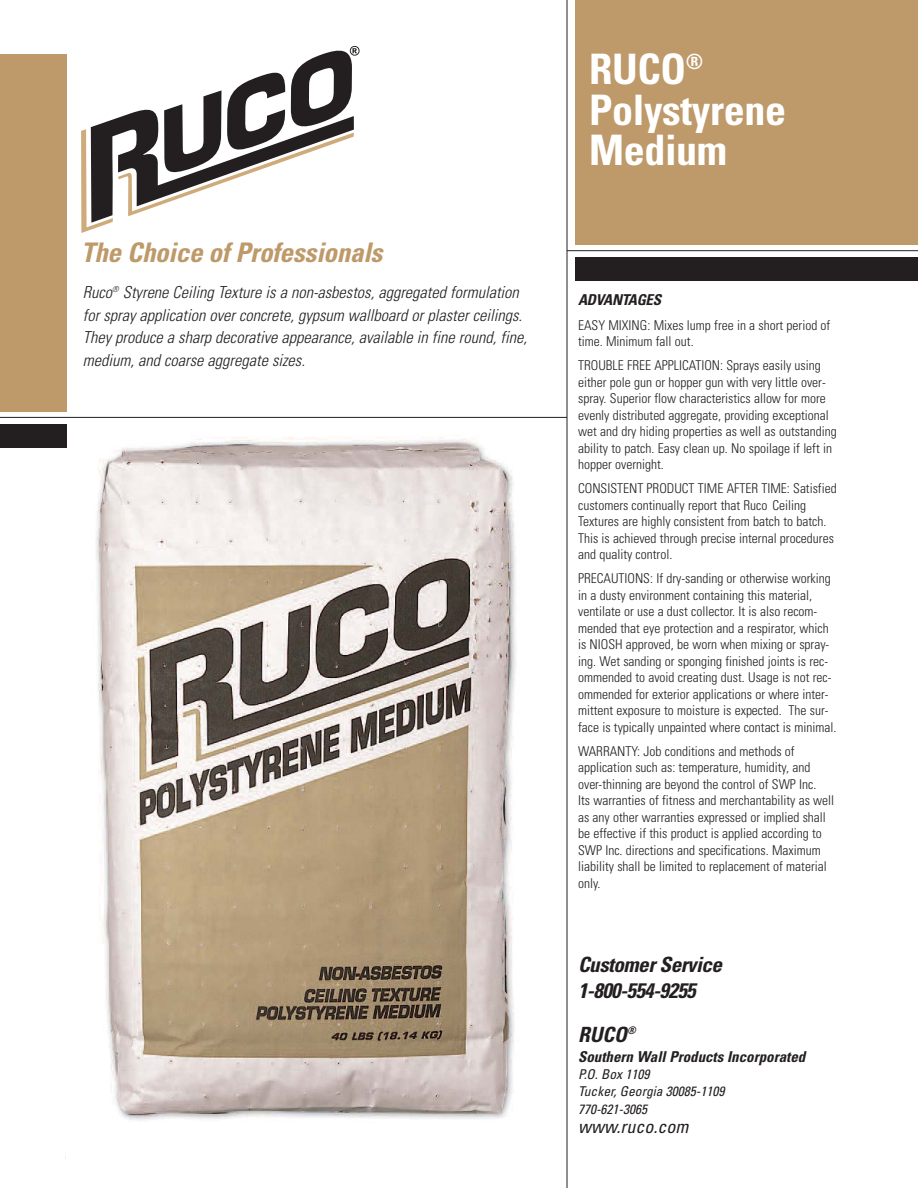
<style>
.page{position:relative;width:918px;height:1188px;background:#fff}
.page>*{position:absolute;margin:0;border:0;box-sizing:border-box;transform-origin:0 0}
.t1{font:700 condensed 42px/40.5px "Univers";letter-spacing:-.01em;color:#fff}
.t2{font:italic 700 condensed 27px "Univers";letter-spacing:-.01em;color:#be9969}
.t3{font:italic 700 condensed 21px/25.5px "Univers";letter-spacing:-.02em;color:#231f20}
.t4{font:italic condensed 18px "Univers";color:#231f20}
.t5{font:italic 300 condensed 16.5px/22.5px "Univers";color:#231f20}
.t6{font:italic 700 condensed 15px "Univers";color:#231f20}
.t7{font:italic 700 condensed 15px "Univers";letter-spacing:-.02em;color:#231f20}
.t8{font:300 condensed 13.5px/16.5px "Univers";color:#231f20}
.t9{font:italic condensed 13.5px/16.2px "Univers";color:#231f20}
</style>
<div class="page">
<hr style="left:567px;top:250px;width:351px;height:1px;background:#231f20">
<div style="left:575px;top:258px;width:343px;height:23px;background:#231f20"></div>
<div style="left:576px;top:0;width:342px;height:244px;background:#be9969"></div>
<img style="left:66px;top:425px;width:450px;height:696px">
<hr style="left:0;top:417px;width:567px;height:1px;background:#231f20">
<hr style="left:567px;top:0;width:1px;height:1188px;background:#231f20">
<svg style="left:81px;top:46px;width:279px;height:187px"></svg>
<div style="left:0;top:424px;width:66px;height:24px;background:#231f20"></div>
<div style="left:0;top:54px;width:66px;height:357px;background:#be9969"></div>
<h2 class="t2" style="left:81px;top:243px;width:303px">The Choice of Professionals</h2>
<p class="t5" style="left:83px;top:283px;width:446px">Ruco<sup>®</sup> Styrene Ceiling Texture is a non-asbestos, aggregated formulation for spray application over concrete, gypsum wallboard or plaster ceilings.<br>They produce a sharp decorative appearance, available in fine round, fine, medium, and coarse aggregate sizes.</p>
<h1 class="t1" style="left:589px;top:53px;width:198px">RUCO<sup>®<br></sup>Polystyrene<br>Medium</h1>
<p class="t7" style="left:578px;top:295px;width:85px">ADVANTAGES</p>
<p class="t8" style="left:578px;top:318px;width:254px">EASY MIXING: Mixes lump free in a short period of time. Minimum fall out.</p>
<p class="t8" style="left:578px;top:358px;width:260px">TROUBLE FREE APPLICATION: Sprays easily using either pole gun or hopper gun with very little over&shy;spray. Superior flow characteristics allow for more evenly distributed aggregate, providing exceptional wet and dry hiding properties as well as outstanding ability to patch. Easy clean up. No spoilage if left in hopper overnight.</p>
<p class="t8" style="left:578px;top:481px;width:260px">CONSISTENT PRODUCT TIME AFTER TIME: Satisfied customers continually report that Ruco Ceiling Textures are highly consistent from batch to batch.<br>This is achieved through precise internal procedures and quality control.</p>
<p class="t8" style="left:578px;top:572px;width:260px">PRECAUTIONS: If dry-sanding or otherwise working in a dusty environment containing this material, ventilate or use a dust collector. It is also recom&shy;mended that eye protection and a respirator, which is NIOSH approved, be worn when mixing or spray&shy;ing. Wet sanding or sponging finished joints is rec&shy;ommended to avoid creating dust. Usage is not rec&shy;ommended for exterior applications or where inter&shy;mittent exposure to moisture is expected. The sur&shy;face is typically unpainted where contact is minimal.</p>
<p class="t8" style="left:578px;top:744px;width:258px">WARRANTY: Job conditions and methods of application such as: temperature, humidity, and over-thinning are beyond the control of SWP Inc.<br>Its warranties of fitness and merchantability as well as any other warranties expressed or implied shall be effective if this product is applied according to SWP Inc. directions and specifications. Maximum liability shall be limited to replacement of material only.</p>
<h3 class="t3" style="left:578px;top:954px;width:145px">Customer Service<br>1-800-554-9255</h3>
<h3 class="t3" style="left:578px;top:1024px;width:59px">RUCO<sup>®</sup></h3>
<p class="t6" style="left:578px;top:1052px;width:229px">Southern Wall Products Incorporated</p>
<p class="t9" style="left:578px;top:1068px;width:148px">P.O. Box 1109<br>Tucker, Georgia 30085-1109</p>
<p class="t9" style="left:578px;top:1102px;width:70px">770-621-3065</p>
<h3 class="t4" style="left:578px;top:1120px;width:112px">www.ruco.com</h3>
</div>
